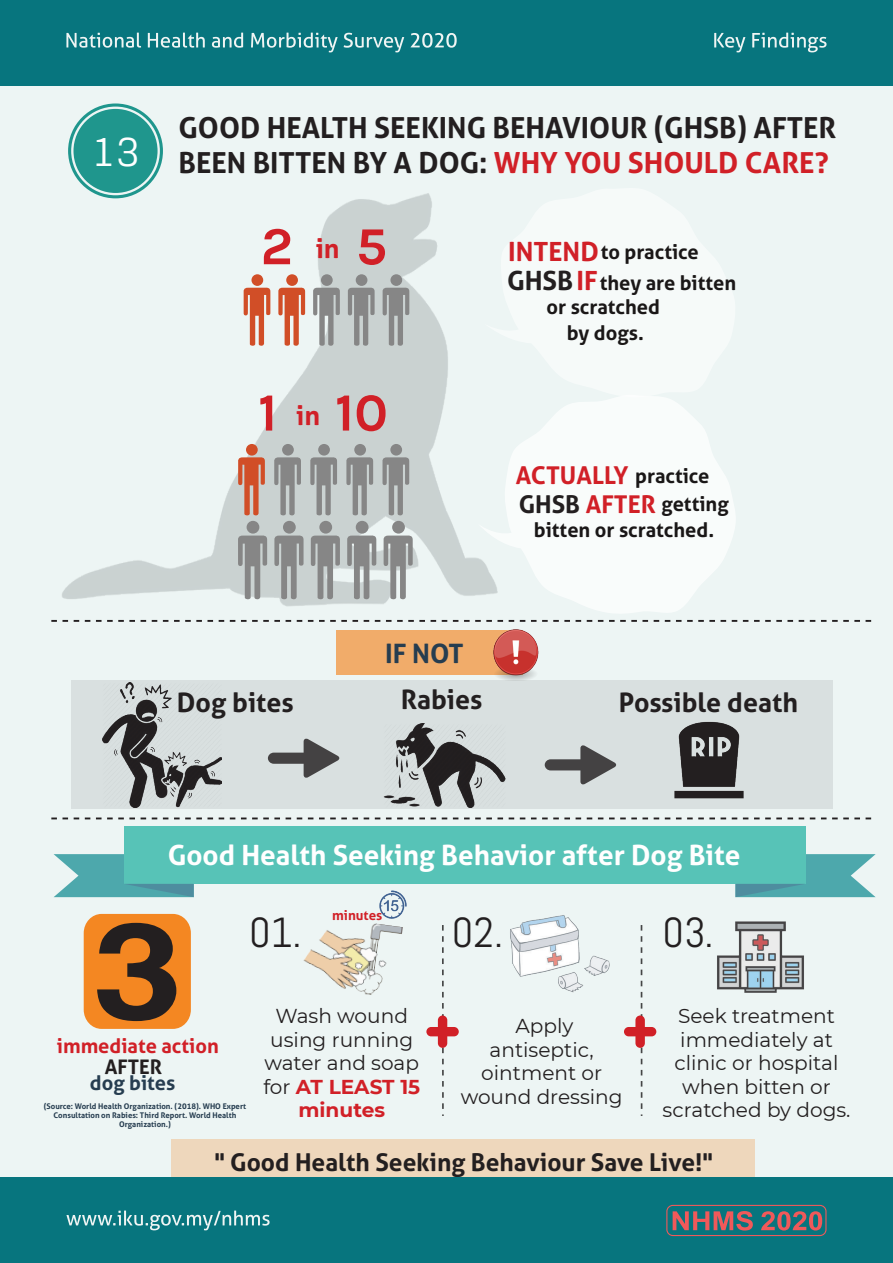
<style>
.page{position:relative;width:893px;height:1263px;background:#edf5f4}
.page>*{position:absolute;margin:0;border:0;box-sizing:border-box;transform-origin:0 0}
.t1{font:42px "Abel";color:#231f20}
.t2{font:700 28.95px/34.7px "Aller";color:#231f20;text-align:right}
.t3{font:700 27.9px "Aller";color:#fff}
.t4{font:700 26.85px "Aller";color:#231f20}
.t5{font:700 26.85px "Aller";color:#263d50}
.t6{font:700 26.85px "Aller";color:#d12027}
.t7{font:700 26.55px "Aller";color:#231f20}
.t8{font:700 24.6px "Aller";color:#231f20}
.t9{font:700 24.6px/29px "Aller";color:#d12027}
.t10{font:20.1px/23.4px "Montserrat";color:#231f20;text-align:center}
.t11{font:700 20.1px/25.7px "Aller";color:#1a1717}
.t12{font:700 20.1px "Aller";color:#d12027}
.t13{font:700 20.1px "Aller";color:#263d50}
.t14{font:700 20.1px "Aller";color:#231f20}
.t15{font:700 13.35px "Aller";color:#d12027}
.t16{font:700 7.8px/9px "Aller";color:#263d50;text-align:center}
.s1{color:#d12027}
.s2{font-size:26.55px;color:#d12027}
.s3{font-size:20.1px;color:#1a1717}
.s4{color:#231f20}
.s5{font-size:24.6px;color:#d12027}
.s6{font-weight:700;color:#d12027}
</style>
<div class="page">
<img style="left:52px;top:193px;width:463px;height:488px">
<svg style="left:68px;top:103px;width:95px;height:95px"></svg>
<svg style="left:51px;top:620px;width:17px;height:2px"></svg>
<svg style="left:96px;top:620px;width:39px;height:2px"></svg>
<svg style="left:174px;top:620px;width:39px;height:2px"></svg>
<svg style="left:241px;top:620px;width:39px;height:2px"></svg>
<svg style="left:319px;top:620px;width:39px;height:2px"></svg>
<svg style="left:386px;top:620px;width:39px;height:2px"></svg>
<svg style="left:464px;top:620px;width:39px;height:2px"></svg>
<svg style="left:542px;top:620px;width:28px;height:2px"></svg>
<svg style="left:609px;top:620px;width:39px;height:2px"></svg>
<svg style="left:687px;top:620px;width:28px;height:2px"></svg>
<svg style="left:754px;top:620px;width:39px;height:2px"></svg>
<svg style="left:832px;top:620px;width:28px;height:2px"></svg>
<div style="left:84px;top:914px;width:107px;height:115px;background:#f48722;border-radius:19px"></div>
<svg style="left:97px;top:923px;width:79px;height:98px"></svg>
<svg style="left:264px;top:229px;width:26px;height:35px"></svg>
<svg style="left:359px;top:229px;width:26px;height:36px"></svg>
<svg style="left:260px;top:396px;width:12px;height:35px"></svg>
<svg style="left:337px;top:396px;width:12px;height:35px"></svg>
<svg style="left:357px;top:395px;width:29px;height:36px"></svg>
<svg style="left:442px;top:936px;width:2px;height:39px"></svg>
<svg style="left:442px;top:1092px;width:2px;height:24px"></svg>
<svg style="left:641px;top:936px;width:1px;height:39px"></svg>
<svg style="left:641px;top:1092px;width:1px;height:24px"></svg>
<img style="left:303px;top:923px;width:100px;height:72px">
<img style="left:379px;top:890px;width:28px;height:29px">
<img style="left:510px;top:915px;width:100px;height:78px">
<img style="left:717px;top:921px;width:87px;height:72px">
<svg style="left:484px;top:193px;width:31px;height:202px"></svg>
<svg style="left:478px;top:395px;width:257px;height:219px;fill:#f9fcfb"></svg>
<div style="left:336px;top:630px;width:186px;height:45px;background:#f1ac6a"></div>
<img style="left:490px;top:629px;width:50px;height:52px">
<svg style="left:51px;top:817px;width:17px;height:2px"></svg>
<svg style="left:96px;top:817px;width:39px;height:2px"></svg>
<svg style="left:174px;top:817px;width:39px;height:2px"></svg>
<svg style="left:241px;top:817px;width:39px;height:2px"></svg>
<svg style="left:319px;top:817px;width:39px;height:2px"></svg>
<svg style="left:386px;top:817px;width:39px;height:2px"></svg>
<svg style="left:464px;top:817px;width:39px;height:2px"></svg>
<svg style="left:542px;top:817px;width:28px;height:2px"></svg>
<svg style="left:609px;top:817px;width:39px;height:2px"></svg>
<svg style="left:687px;top:817px;width:28px;height:2px"></svg>
<svg style="left:754px;top:817px;width:39px;height:2px"></svg>
<svg style="left:832px;top:817px;width:28px;height:2px"></svg>
<svg style="left:426px;top:1014px;width:33px;height:39px"></svg>
<svg style="left:624px;top:1014px;width:32px;height:39px"></svg>
<div style="left:171px;top:1139px;width:584px;height:45px;background:#eed7bc"></div>
<div style="left:124px;top:827px;width:681px;height:57px;background:#57c3b7"></div>
<svg style="left:54px;top:854px;width:140px;height:43px"></svg>
<svg style="left:735px;top:854px;width:141px;height:43px"></svg>
<svg style="left:243px;top:274px;width:28px;height:72px"></svg>
<svg style="left:278px;top:274px;width:27px;height:72px"></svg>
<svg style="left:313px;top:274px;width:27px;height:72px"></svg>
<svg style="left:348px;top:274px;width:27px;height:72px;background:#a4a7a7"></svg>
<svg style="left:382px;top:274px;width:28px;height:72px;background:#a6aaa9"></svg>
<svg style="left:238px;top:444px;width:27px;height:71px;background:#d08a74"></svg>
<svg style="left:274px;top:444px;width:27px;height:71px;background:#a3a7a6"></svg>
<svg style="left:310px;top:444px;width:27px;height:71px;background:#a3a7a6"></svg>
<svg style="left:346px;top:444px;width:27px;height:71px;background:#a3a7a7"></svg>
<svg style="left:382px;top:444px;width:27px;height:71px;background:#a4a7a7"></svg>
<svg style="left:238px;top:521px;width:29px;height:78px;background:#a4a7a7"></svg>
<svg style="left:274px;top:521px;width:30px;height:78px;background:#a4a8a7"></svg>
<svg style="left:310px;top:521px;width:30px;height:78px;background:#a5a9a9"></svg>
<svg style="left:347px;top:521px;width:30px;height:78px;background:#a9adad"></svg>
<svg style="left:383px;top:521px;width:30px;height:78px"></svg>
<div style="left:71px;top:681px;width:762px;height:128px;background:#d9e0e0"></div>
<img style="left:103px;top:683px;width:118px;height:125px">
<img style="left:384px;top:723px;width:122px;height:85px">
<img style="left:674px;top:721px;width:70px;height:78px">
<svg style="left:268px;top:739px;width:71px;height:39px"></svg>
<svg style="left:545px;top:745px;width:71px;height:39px"></svg>
<div style="left:0;top:0;width:893px;height:85px;background:#07757e"></div>
<div style="left:0;top:1178px;width:893px;height:85px;background:#07757e"></div>
<svg style="left:66px;top:33px;width:75px;height:15px"></svg>
<svg style="left:148px;top:33px;width:57px;height:15px"></svg>
<svg style="left:212px;top:33px;width:31px;height:15px"></svg>
<svg style="left:251px;top:33px;width:87px;height:19px"></svg>
<svg style="left:344px;top:33px;width:60px;height:19px"></svg>
<svg style="left:411px;top:33px;width:46px;height:15px"></svg>
<svg style="left:714px;top:33px;width:31px;height:19px"></svg>
<svg style="left:752px;top:33px;width:74px;height:19px"></svg>
<svg style="left:66px;top:1210px;width:204px;height:20px"></svg>
<svg style="left:666px;top:1205px;width:160px;height:31px"></svg>
<h2 class="t2" style="left:91px;top:110px;width:746px">GOOD HEALTH SEEKING BEHAVIOUR (GHSB) AFTER<br><sup>13</sup> BEEN BITTEN BY A DOG: <span class="s1">WHY YOU SHOULD CARE?</span></h2>
<h3 class="t6" style="left:316px;top:231px;width:25px">in</h3>
<h3 class="t6" style="left:296px;top:399px;width:25px">in</h3>
<p class="t11" style="left:508px;top:239px;width:192px"><span class="s2">INTEND</span>to practice</p>
<h3 class="t7" style="left:507px;top:264px;width:92px">GHSB<span class="s1">IF</span></h3>
<p class="t11" style="left:547px;top:294px;width:115px">or scratched</p>
<p class="t11" style="left:600px;top:270px;width:138px">they are bitten</p>
<p class="t11" style="left:567px;top:320px;width:78px">by dogs.</p>
<h3 class="t5" style="left:385px;top:637px;width:80px">IF NOT</h3>
<p class="t9" style="left:516px;top:461px;width:195px">ACTUALLY <span class="s3">practice<br></span><span class="s4">GHSB</span></p>
<p class="t11" style="left:534px;top:491px;width:196px;text-indent:52px"><span class="s5">AFTER</span> getting bitten or scratched.</p>
<h3 class="t4" style="left:177px;top:686px;width:119px">Dog bites</h3>
<h3 class="t4" style="left:401px;top:682px;width:83px">Rabies</h3>
<h3 class="t4" style="left:619px;top:686px;width:181px">Possible death</h3>
<h3 class="t3" style="left:168px;top:838px;width:574px">Good Health Seeking Behavior after Dog Bite</h3>
<p class="t15" style="left:332px;top:906px;width:52px">minutes</p>
<h1 class="t1" style="left:249px;top:906px;width:54px">01.</h1>
<h1 class="t1" style="left:452px;top:906px;width:53px">02.</h1>
<h1 class="t1" style="left:662px;top:906px;width:53px">03.</h1>
<p class="t12" style="left:57px;top:1034px;width:163px">immediate action</p>
<p class="t14" style="left:105px;top:1054px;width:59px">AFTER</p>
<p class="t13" style="left:90px;top:1071px;width:87px">dog bites</p>
<p class="t16" style="left:44px;top:1102px;width:204px">(Source: World Health Organization. (2018). WHO Expert<br>Consultation on Rabies: Third Report. World Health<br>Organization.)</p>
<p class="t10" style="left:263px;top:1004px;width:158px">Wash wound using running water and soap for <span class="s6">AT LEAST 15 minutes</span></p>
<p class="t10" style="left:461px;top:1014px;width:164px">Apply antiseptic, ointment or wound dressing</p>
<p class="t10" style="left:662px;top:1004px;width:190px">Seek treatment immediately at clinic or hospital when bitten or scratched by dogs.</p>
<p class="t8" style="left:214px;top:1147px;width:500px">" Good Health Seeking Behaviour Save Live!"</p>
</div>
